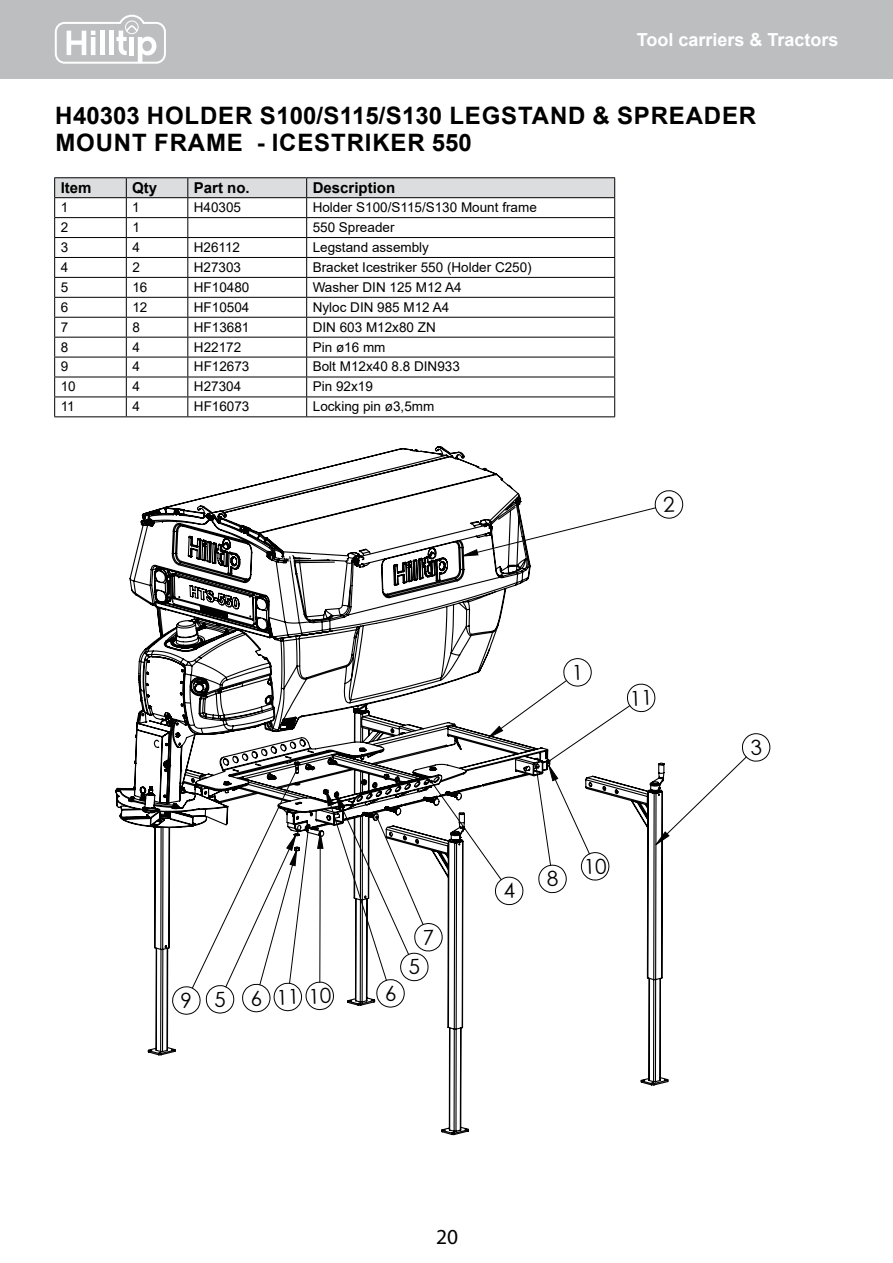
<style>
.page{position:relative;width:893px;height:1263px;background:#fff}
.page>*{position:absolute;margin:0;border:0;box-sizing:border-box;transform-origin:0 0}
.t1{font:700 24px/27px "Arial";letter-spacing:.035em;color:#000}
.t2{font:21.45px "Myriad Pro";color:#000}
.t3{font:20.7px "Century Gothic";color:#000}
.t4{font:700 18px "Arial";color:#fff}
.t5{font:700 15px "Arial";color:#000}
.t6{font:13.5px "Arial";color:#000}
</style>
<div class="page">
<div style="left:0;top:0;width:893px;height:78px;background:#bcbec0"></div>
<svg style="left:55px;top:14px;width:111px;height:50px"></svg>
<hr style="left:54px;top:177px;width:72px;height:1px;background:#000">
<hr style="left:126px;top:177px;width:62px;height:1px;background:#000">
<hr style="left:188px;top:177px;width:119px;height:1px;background:#000">
<hr style="left:307px;top:177px;width:308px;height:1px;background:#000">
<svg style="left:54px;top:178px;width:561px;height:238px"></svg>
<hr style="left:54px;top:416px;width:72px;height:1px;background:#000">
<hr style="left:126px;top:416px;width:62px;height:1px;background:#000">
<hr style="left:188px;top:416px;width:119px;height:1px;background:#000">
<hr style="left:307px;top:416px;width:308px;height:1px;background:#000">
<svg style="left:115px;top:446px;width:554px;height:690px"></svg>
<svg style="left:424px;top:929px;width:10px;height:16px"></svg>
<svg style="left:409px;top:959px;width:10px;height:16px"></svg>
<svg style="left:386px;top:985px;width:10px;height:16px"></svg>
<svg style="left:547px;top:871px;width:11px;height:16px"></svg>
<svg style="left:632px;top:690px;width:16px;height:15px"></svg>
<svg style="left:586px;top:858px;width:20px;height:16px"></svg>
<svg style="left:664px;top:496px;width:5px;height:16px"></svg>
<svg style="left:575px;top:665px;width:4px;height:15px"></svg>
<svg style="left:504px;top:883px;width:11px;height:15px"></svg>
<h3 class="t4" style="left:637px;top:27px;width:203px">Tool carriers &amp; Tractors</h3>
<h1 class="t1" style="left:55px;top:102px;width:702px">H40303 Holder S100/S115/S130 Legstand &amp; Spreader mount frame - IceStriker 550</h1>
<p class="t5" style="left:61px;top:177px;width:32px">Item</p>
<p class="t5" style="left:132px;top:177px;width:27px">Qty</p>
<p class="t5" style="left:194px;top:177px;width:55px">Part no.</p>
<p class="t5" style="left:313px;top:177px;width:84px">Description</p>
<p class="t6" style="left:61px;top:198px;width:9px">1</p>
<p class="t6" style="left:132px;top:198px;width:9px">1</p>
<p class="t6" style="left:194px;top:198px;width:49px">H40305</p>
<p class="t6" style="left:313px;top:198px;width:226px">Holder S100/S115/S130 Mount frame</p>
<p class="t6" style="left:61px;top:218px;width:9px">2</p>
<p class="t6" style="left:132px;top:218px;width:9px">1</p>
<p class="t6" style="left:313px;top:218px;width:83px">550 Spreader</p>
<p class="t6" style="left:61px;top:238px;width:9px">3</p>
<p class="t6" style="left:132px;top:238px;width:9px">4</p>
<p class="t6" style="left:194px;top:238px;width:48px">H26112</p>
<p class="t6" style="left:313px;top:238px;width:118px">Legstand assembly</p>
<p class="t6" style="left:61px;top:258px;width:9px">4</p>
<p class="t6" style="left:132px;top:258px;width:9px">2</p>
<p class="t6" style="left:194px;top:258px;width:49px">H27303</p>
<p class="t6" style="left:313px;top:258px;width:221px">Bracket Icestriker 550 (Holder C250)</p>
<p class="t6" style="left:61px;top:278px;width:9px">5</p>
<p class="t6" style="left:132px;top:278px;width:17px">16</p>
<p class="t6" style="left:194px;top:278px;width:57px">HF10480</p>
<p class="t6" style="left:313px;top:278px;width:150px">Washer DIN 125 M12 A4</p>
<p class="t6" style="left:61px;top:298px;width:9px">6</p>
<p class="t6" style="left:132px;top:298px;width:17px">12</p>
<p class="t6" style="left:194px;top:298px;width:57px">HF10504</p>
<p class="t6" style="left:313px;top:298px;width:138px">Nyloc DIN 985 M12 A4</p>
<p class="t6" style="left:61px;top:318px;width:9px">7</p>
<p class="t6" style="left:132px;top:318px;width:9px">8</p>
<p class="t6" style="left:194px;top:318px;width:57px">HF13681</p>
<p class="t6" style="left:313px;top:318px;width:122px">DIN 603 M12x80 ZN</p>
<p class="t6" style="left:61px;top:337px;width:9px">8</p>
<p class="t6" style="left:132px;top:337px;width:9px">4</p>
<p class="t6" style="left:194px;top:337px;width:49px">H22172</p>
<p class="t6" style="left:313px;top:337px;width:74px">Pin ø16 mm</p>
<p class="t6" style="left:61px;top:357px;width:9px">9</p>
<p class="t6" style="left:132px;top:357px;width:9px">4</p>
<p class="t6" style="left:194px;top:357px;width:57px">HF12673</p>
<p class="t6" style="left:313px;top:357px;width:149px">Bolt M12x40 8.8 DIN933</p>
<p class="t6" style="left:61px;top:377px;width:17px">10</p>
<p class="t6" style="left:132px;top:377px;width:9px">4</p>
<p class="t6" style="left:194px;top:377px;width:49px">H27304</p>
<p class="t6" style="left:313px;top:377px;width:62px">Pin 92x19</p>
<p class="t6" style="left:61px;top:397px;width:16px">11</p>
<p class="t6" style="left:132px;top:397px;width:9px">4</p>
<p class="t6" style="left:194px;top:397px;width:57px">HF16073</p>
<p class="t6" style="left:313px;top:397px;width:123px">Locking pin ø3,5mm</p>
<h3 class="t3" style="left:180px;top:986px;width:152px;rotate:-2deg">9 5 6 1110</h3>
<h2 class="t2" style="left:436px;top:1224px;width:24px">20</h2>
</div>
